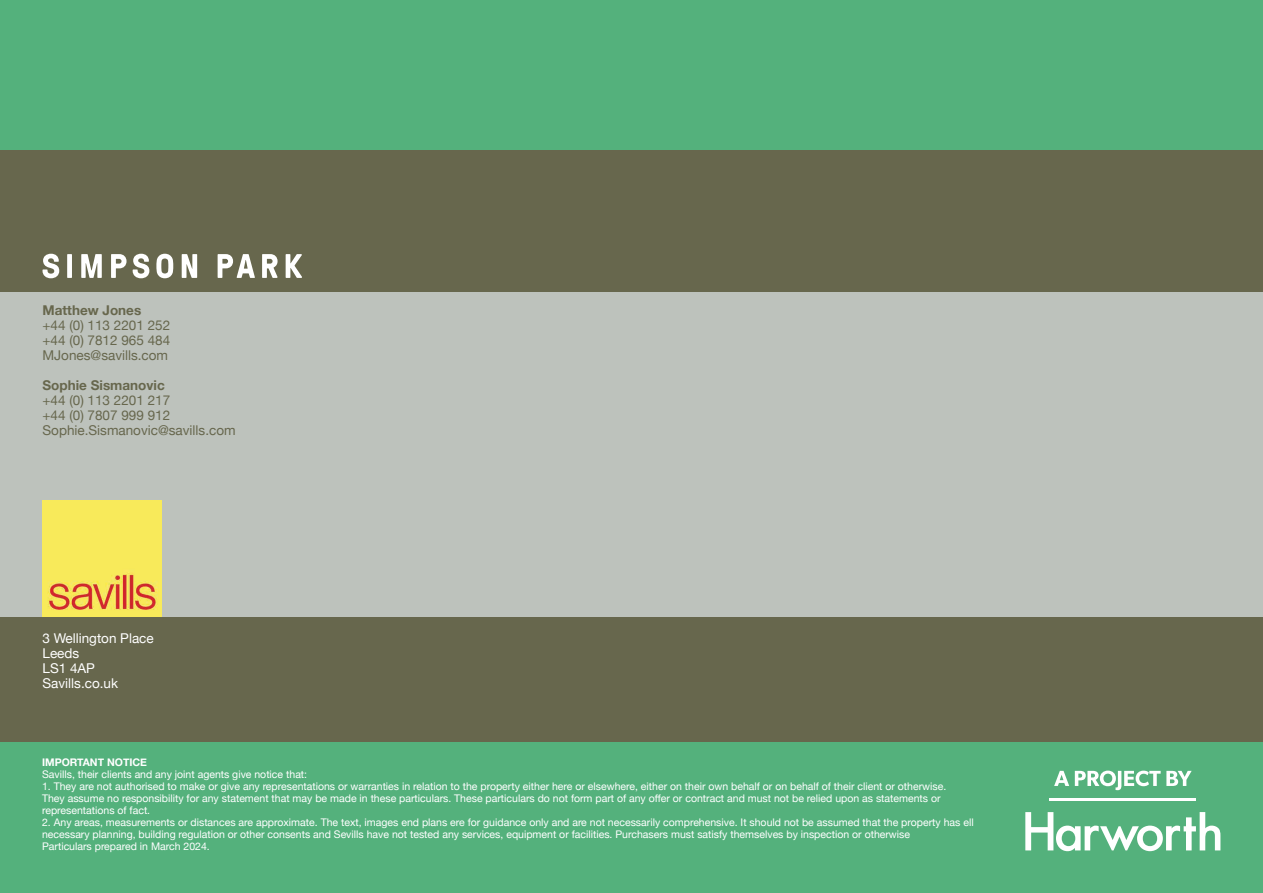
<style>
.page{position:relative;width:1263px;height:893px;background:#54b17c}
.page>*{position:absolute;margin:0;border:0;box-sizing:border-box;transform-origin:0 0}
.t1{font:13.5px/15px "Helvetica Neue";color:#67674d;text-align:justify}
.t2{font:13.5px/15px "Helvetica Neue";color:#fff}
.t3{font:700 13.5px "Helvetica Neue";color:#67674d}
.t4{font:10.5px/12px "Helvetica Neue";color:#fff}
.t5{font:700 10.5px "Helvetica Neue";color:#fff}
</style>
<div class="page">
<div style="left:0;top:151px;width:1263px;height:591px;background:#67674d"></div>
<div style="left:0;top:292px;width:1263px;height:324px;background:#bdc2bc"></div>
<img style="left:43px;top:500px;width:119px;height:116px">
<svg style="left:1025px;top:812px;width:195px;height:39px"></svg>
<svg style="left:1054px;top:771px;width:15px;height:15px"></svg>
<svg style="left:1075px;top:771px;width:117px;height:19px"></svg>
<hr style="left:1050px;top:798px;width:146px;height:2px;background:#fff">
<svg style="left:43px;top:254px;width:16px;height:24px"></svg>
<div style="left:67px;top:254px;width:5px;height:24px;background:#fff"></div>
<svg style="left:81px;top:254px;width:21px;height:24px"></svg>
<svg style="left:111px;top:254px;width:16px;height:24px"></svg>
<svg style="left:133px;top:254px;width:16px;height:24px"></svg>
<svg style="left:156px;top:254px;width:17px;height:24px"></svg>
<svg style="left:182px;top:254px;width:15px;height:24px"></svg>
<svg style="left:218px;top:254px;width:37px;height:24px"></svg>
<svg style="left:262px;top:254px;width:16px;height:24px"></svg>
<svg style="left:286px;top:254px;width:16px;height:24px"></svg>
<p class="t3" style="left:43px;top:300px;width:100px">Matthew Jones</p>
<p class="t1" style="left:43px;top:319px;width:129px">+44 (0) 113 2201 252 +44 (0) 7812 965 484<br>MJones@savills.com</p>
<p class="t3" style="left:43px;top:375px;width:124px">Sophie Sismanovic</p>
<p class="t1" style="left:43px;top:394px;width:195px;text-align:left">+44 (0) 113 2201 217<br>+44 (0) 7807 999 912<br>Sophie.Sismanovic@savills.com</p>
<p class="t2" style="left:43px;top:631px;width:113px">3 Wellington Place<br>Leeds<br>LS1 4AP<br>Savills.co.uk</p>
<p class="t5" style="left:42px;top:754px;width:106px">IMPORTANT NOTICE</p>
<p class="t4" style="left:42px;top:769px;width:267px">Savills, their clients and any joint agents give notice that:</p>
<p class="t4" style="left:42px;top:781px;width:906px">1. They are not authorised to make or give any representations or warranties in relation to the property either here or elsewhere, either on their own behalf or on behalf of their client or otherwise.<br>They assume no responsibility for any statement that may be made in these particulars. These particulars do not form part of any offer or contract and must not be relied upon as statements or representations of fact.</p>
<p class="t4" style="left:42px;top:817px;width:933px">2. Any areas, measurements or distances are approximate. The text, images end plans ere for guidance only and are not necessarily comprehensive. It should not be assumed that the property has ell necessary planning, building regulation or other consents and Sevills have not tested any services, equipment or facilities. Purchasers must satisfy themselves by inspection or otherwise<br>Particulars prepared in March 2024.</p>
</div>
